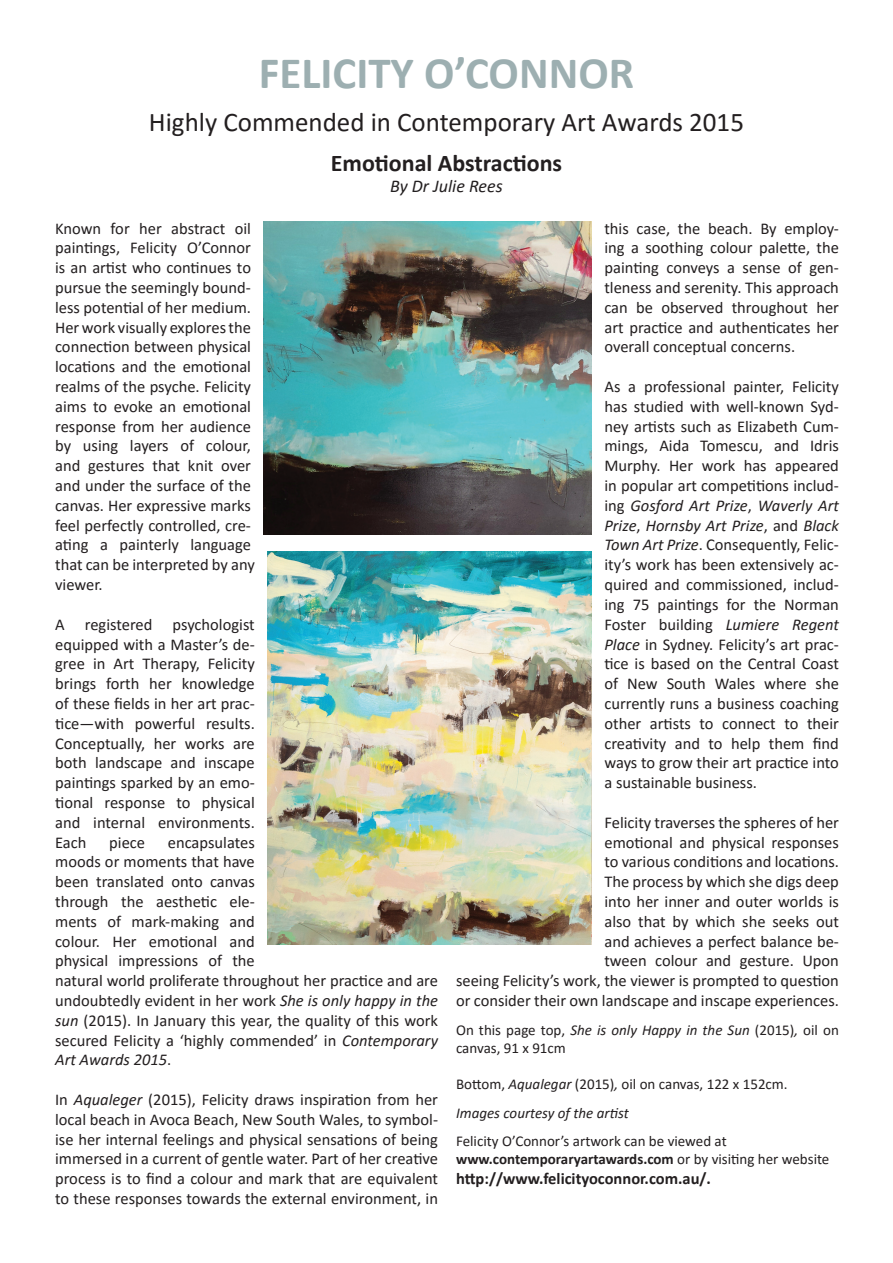
<style>
.page{position:relative;width:893px;height:1263px;background:#fff}
.page>*{position:absolute;margin:0;border:0;box-sizing:border-box;transform-origin:0 0}
.t1{font:700 45px "Calibri";color:#9dafb1}
.t2{font:27px "Calibri";color:#231f20}
.t3{font:700 24px "Calibri";color:#231f20}
.t4{font:italic 18px "Calibri";color:#231f20}
.t5{font:16.5px/19.8px "Calibri";color:#231f20;text-align:justify}
.t6{font:700 16.5px "Calibri";color:#231f20}
.t7{font:15px/18px "Calibri";color:#231f20}
.t8{font:700 15px "Calibri";color:#231f20}
.t9{font:italic 15px "Calibri";color:#231f20}
.s1{font-style:italic}
.s2{font-weight:400}
</style>
<div class="page">
<img style="left:264px;top:221px;width:328px;height:314px">
<img style="left:268px;top:552px;width:324px;height:393px">
<p class="t1" style="left:259px;top:41px;width:377px">FELICITY O’CONNOR</p>
<p class="t2" style="left:149px;top:103px;width:597px">Highly Commended in Contemporary Art Awards 2015</p>
<p class="t3" style="left:331px;top:146px;width:233px">Emotional Abstractions</p>
<p class="t4" style="left:390px;top:174px;width:114px">By Dr Julie Rees</p>
<p class="t5" style="left:55px;top:218px;width:201px;text-align:left">Known for her abstract oil paintings, Felicity O’Connor is an artist who continues to pursue the seemingly bound&shy;less potential of her medium.<br>Her work visually explores the connection between physical locations and the emotional realms of the psyche. Felicity aims to evoke an emotional response from her audience by using layers of colour, and gestures that knit over and under the surface of the canvas. Her expressive marks feel perfectly controlled, cre&shy;ating a painterly language that can be interpreted by any viewer.</p>
<p class="t5" style="left:55px;top:614px;width:201px">A registered psychologist equipped with a Master’s de&shy;gree in Art Therapy, Felicity brings forth her knowledge of these fields in her art prac&shy;tice—with powerful results.<br>Conceptually, her works are both landscape and inscape paintings sparked by an emo&shy;tional response to physical and internal environments.<br>Each</p>
<p class="t5" style="left:604px;top:218px;width:236px">this case, the beach. By employ&shy;ing a soothing colour palette, the painting conveys a sense of gen&shy;tleness and serenity. This approach can be observed throughout her art practice and authenticates her overall conceptual concerns.</p>
<p class="t5" style="left:604px;top:376px;width:236px">As a professional painter, Felicity has studied with well-known Syd&shy;ney artists such as Elizabeth Cum&shy;mings, Aida Tomescu, and Idris Murphy. Her work has appeared in popular art competitions includ&shy;ing <span class="s1">Gosford Art Prize</span>, <span class="s1">Waverly Art Prize</span>, <span class="s1">Hornsby Art Prize</span>, and <span class="s1">Black Town Art Prize</span>. Consequently, Felic&shy;ity’s work has been extensively ac&shy;quired and commissioned, includ&shy;ing 75 paintings for the Norman Foster building <span class="s1">Lumiere Regent Place</span> in Sydney. Felicity’s art prac&shy;tice is based on the Central Coast of New South Wales where she currently runs a business coaching other artists to connect to their creativity and to help them find ways to grow their art practice into a sustainable business.</p>
<p class="t5" style="left:456px;top:812px;width:384px;text-align:right">Felicity traverses the spheres of her<br>emotional and physical responses<br>to various conditions and locations.<br>The process by which she digs deep<br>into her inner and outer worlds is<br>also that by which she seeks out<br>and achieves a perfect balance be-<br>tween colour and gesture. Upon<br>seeing Felicity’s work, the viewer is prompted to question or consider their own landscape and inscape experiences.</p>
<p class="t7" style="left:456px;top:1020px;width:384px">On this page top, <span class="s1">She is only Happy in the Sun</span> (2015)<span class="s1">,</span> oil on canvas, 91 x 91cm</p>
<p class="t7" style="left:456px;top:1074px;width:333px">Bottom, <span class="s1">Aqualegar</span> (2015)<span class="s1">,</span> oil on canvas, 122 x 152cm.</p>
<p class="t9" style="left:456px;top:1102px;width:174px">Images courtesy of the artist</p>
<p class="t7" style="left:456px;top:1132px;width:272px">Felicity O’Connor’s artwork can be viewed at</p>
<p class="t8" style="left:456px;top:1149px;width:375px">www.contemporaryartawards.com <span class="s2">or by visiting her website</span></p>
<p class="t6" style="left:456px;top:1167px;width:256px">http://www.felicityoconnor.com.au/.</p>
<p class="t5" style="left:55px;top:832px;width:384px;text-align:left;text-indent:113px">encapsulates<br>moods or moments that have<br>been translated onto canvas<br>through the aesthetic ele-<br>ments of mark-making and<br>colour. Her emotional and<br>physical impressions of the<br>natural world proliferate throughout her practice and are undoubtedly evident in her work <span class="s1">She is only happy in the sun</span> (2015). In January this year, the quality of this work secured Felicity a ‘highly commended’ in <span class="s1">Contemporary Art Awards 2015</span>.</p>
<p class="t5" style="left:55px;top:1089px;width:384px">In <span class="s1">Aqualeger</span> (2015), Felicity draws inspiration from her local beach in Avoca Beach, New South Wales, to symbol&shy;ise her internal feelings and physical sensations of being immersed in a current of gentle water. Part of her creative process is to find a colour and mark that are equivalent to these responses towards the external environment, in</p>
<p class="t5" style="left:109px;top:832px;width:37px">piece</p>
</div>
